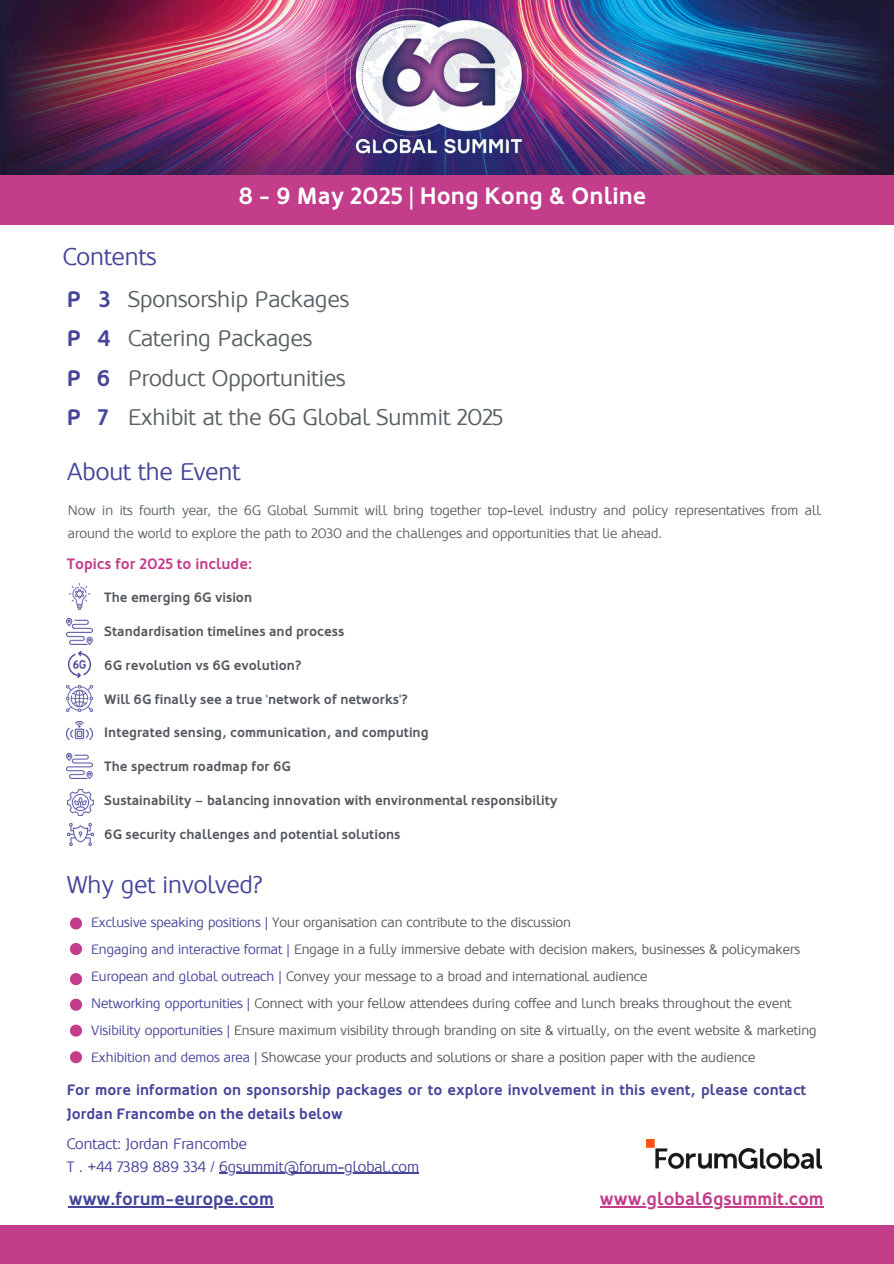
<style>
.page{position:relative;width:894px;height:1264px;background:#fff}
.page>*{position:absolute;margin:0;border:0;box-sizing:border-box;transform-origin:0 0}
.t1{font:24px "Oblik W01";color:#45459a}
.t2{font:700 23.4px "Oblik";color:#fff}
.t3{font:22.5px/39.3px "Oblik W01";color:#5a6164}
.t4{font:700 22.5px/39.3px "Oblik";color:#45459a;text-align:justify}
.t5{font:700 18px "Oblik";color:#c33d8a}
.t6{font:700 18px "Oblik";color:#45459a}
.t7{font:700 15px/23.7px "Oblik";color:#45459a}
.t8{font:15px/22.5px "Oblik W01";color:#45459a}
.t9{font:700 15px "Oblik";color:#c33d8a}
.t10{font:13.5px "Oblik W01";color:#54595f}
.t11{font:700 13.5px "Oblik";color:#54595f}
.t12{font:13.5px/23.7px "Oblik W01";color:#5a6164}
.s1{color:#45459a}
</style>
<div class="page">
<svg style="left:70px;top:917px;width:12px;height:12px"></svg>
<svg style="left:70px;top:943px;width:12px;height:12px"></svg>
<svg style="left:70px;top:998px;width:12px;height:12px"></svg>
<svg style="left:70px;top:1024px;width:12px;height:12px"></svg>
<svg style="left:70px;top:1051px;width:12px;height:12px"></svg>
<svg style="left:70px;top:973px;width:12px;height:12px"></svg>
<div style="left:0;top:1225px;width:893px;height:38px;background:#c33d8a"></div>
<img style="left:646px;top:1139px;width:175px;height:29px">
<img style="left:0;top:0;width:893px;height:176px">
<img style="left:111px;top:0;width:691px;height:176px">
<div style="left:0;top:176px;width:893px;height:49px;background:#c33d8a"></div>
<img style="left:68px;top:583px;width:23px;height:26px">
<img style="left:67px;top:619px;width:25px;height:25px">
<img style="left:68px;top:652px;width:23px;height:26px">
<img style="left:67px;top:685px;width:26px;height:26px">
<img style="left:67px;top:721px;width:26px;height:18px">
<img style="left:67px;top:753px;width:25px;height:26px">
<img style="left:68px;top:789px;width:26px;height:26px">
<img style="left:68px;top:823px;width:26px;height:22px">
<hr style="left:69px;top:1205px;width:205px;height:2px;background:#45459a">
<hr style="left:219px;top:1172px;width:200px;height:1px;background:#45459a">
<hr style="left:599px;top:1205px;width:224px;height:2px;background:#c33d8a">
<h3 class="t1" style="left:63px;top:243px;width:95px">Contents</h3>
<p class="t2" style="left:238px;top:182px;width:409px">8 - 9 May 2025 | Hong Kong &amp; Online</p>
<p class="t2" style="left:226px;top:184px;width:433px">30-31 January 2024 / Brussels, Belgium</p>
<h5 class="t4" style="left:67px;top:280px;width:45px">P 3<br>P 4<br>P 6<br>P 7</h5>
<p class="t3" style="left:128px;top:280px;width:376px">Sponsorship Packages<br>Catering Packages<br>Product Opportunities<br>Exhibit at the 6G Global Summit 2025</p>
<h3 class="t1" style="left:67px;top:458px;width:175px">About the Event</h3>
<p class="t12" style="left:68px;top:498px;width:754px">Now in its fourth year, the 6G Global Summit will bring together top-level industry and policy representatives from all around the world to explore the path to 2030 and the challenges and opportunities that lie ahead.</p>
<p class="t9" style="left:67px;top:555px;width:187px">Topics for 2025 to include:</p>
<p class="t11" style="left:104px;top:590px;width:149px">The emerging 6G vision</p>
<p class="t11" style="left:104px;top:623px;width:241px">Standardisation timelines and process</p>
<p class="t11" style="left:104px;top:657px;width:199px">6G revolution vs 6G evolution?</p>
<p class="t11" style="left:104px;top:691px;width:305px">Will 6G finally see a true 'network of networks'?</p>
<p class="t11" style="left:104px;top:725px;width:326px">Integrated sensing, communication, and computing</p>
<p class="t11" style="left:104px;top:758px;width:188px">The spectrum roadmap for 6G</p>
<p class="t11" style="left:104px;top:792px;width:454px">Sustainability – balancing innovation with environmental responsibility</p>
<p class="t11" style="left:104px;top:826px;width:298px">6G security challenges and potential solutions</p>
<p class="t1" style="left:67px;top:871px;width:198px">Why get involved?</p>
<p class="t10" style="left:91px;top:914px;width:481px"><span class="s1">Exclusive speaking positions |</span> Your organisation can contribute to the discussion</p>
<p class="t10" style="left:91px;top:941px;width:710px"><span class="s1">Engaging and interactive format |</span> Engage in a fully immersive debate with decision makers, businesses &amp; policymakers</p>
<p class="t10" style="left:91px;top:968px;width:557px"><span class="s1">European and global outreach |</span> Convey your message to a broad and international audience</p>
<p class="t10" style="left:91px;top:995px;width:701px"><span class="s1">Networking opportunities |</span> Connect with your fellow attendees during coffee and lunch breaks throughout the event</p>
<p class="t10" style="left:91px;top:1022px;width:726px"><span class="s1">Visibility opportunities |</span> Ensure maximum visibility through branding on site &amp; virtually, on the event website &amp; marketing</p>
<p class="t10" style="left:91px;top:1049px;width:665px"><span class="s1">Exhibition and demos area |</span> Showcase your products and solutions or share a position paper with the audience</p>
<h1 class="t7" style="left:67px;top:1078px;width:740px">For more information on sponsorship packages or to explore involvement in this event, please contact<br>Jordan Francombe on the details below</h1>
<h2 class="t8" style="left:67px;top:1132px;width:354px">Contact: Jordan Francombe<br>T . +44 7389 889 334 / 6gsummit@forum-global.com</h2>
<h2 class="t6" style="left:69px;top:1188px;width:206px">www.forum-europe.com</h2>
<h3 class="t5" style="left:599px;top:1188px;width:225px">www.global6gsummit.com</h3>
</div>
